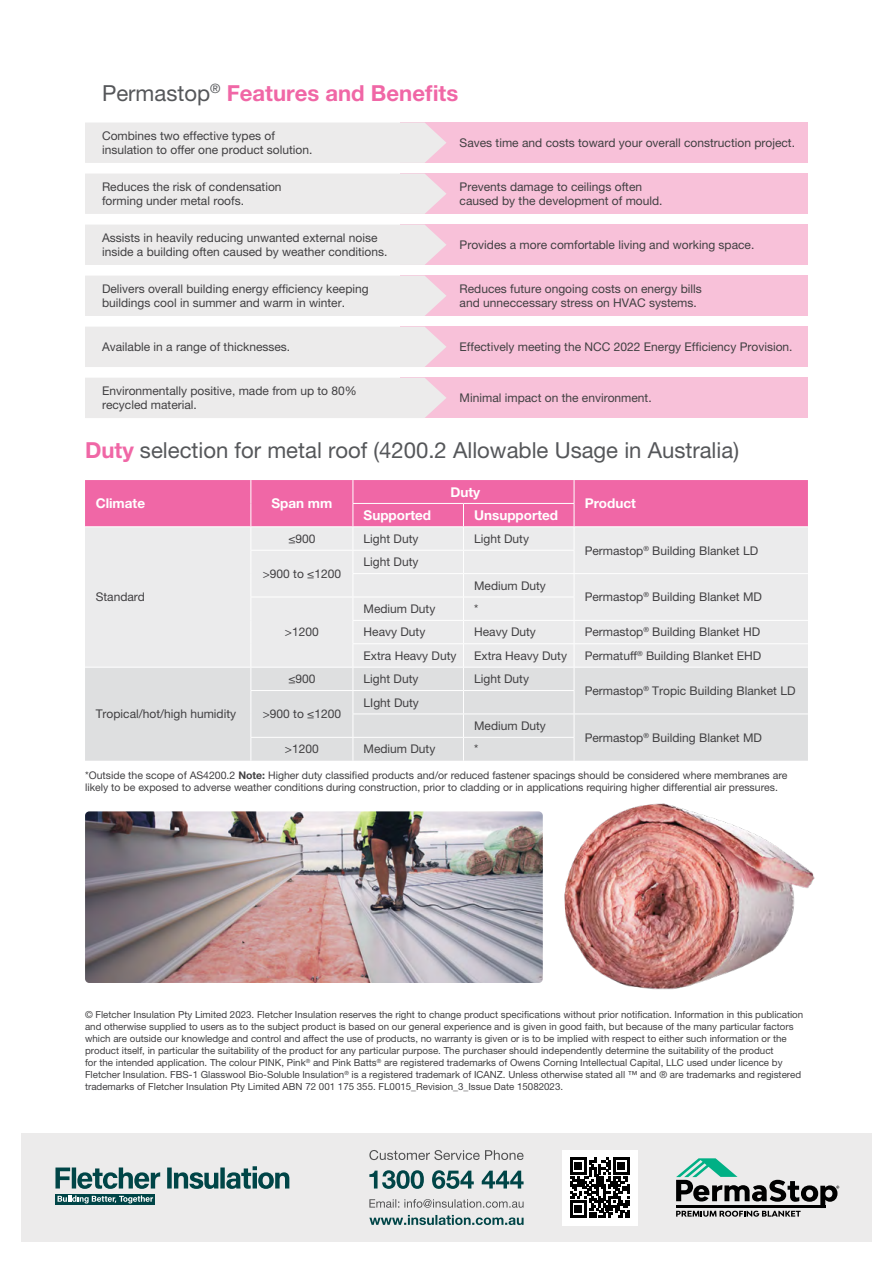
<style>
.page{position:relative;width:893px;height:1263px;background:#fff}
.page>*{position:absolute;margin:0;border:0;box-sizing:border-box;transform-origin:0 0}
.t1{font:22.2px "Helvetica Neue LT Pro";color:#55575a}
.t2{font:700 22.2px "Helvetica Neue LT Pro";color:#f067a6}
.t3{font:700 13.5px "Helvetica Neue LT Pro";color:#fff}
.t4{font:12px/14.2px "Helvetica Neue LT Pro";color:#414042}
.t5{font:10.5px/12px "Helvetica Neue LT Pro";color:#414042}
.t6{font:9.75px/12px "Helvetica Neue LT Pro";color:#414042}
.s1{font-weight:400;color:#55575a}
.s2{font-weight:700;color:#f067a6}
.s3{font-weight:700}
</style>
<div class="page">
<div style="left:400px;top:174px;width:408px;height:40px;background:#f8c1d9"></div>
<div style="left:400px;top:225px;width:408px;height:40px;background:#f8c1d9"></div>
<div style="left:400px;top:276px;width:408px;height:40px;background:#f8c1d9"></div>
<div style="left:400px;top:327px;width:408px;height:40px;background:#f8c1d9"></div>
<div style="left:400px;top:378px;width:408px;height:40px;background:#f8c1d9"></div>
<div style="left:400px;top:122px;width:408px;height:41px;background:#f8c1d9"></div>
<img style="left:85px;top:811px;width:458px;height:172px">
<div style="left:21px;top:1133px;width:851px;height:109px;background:#ecebeb"></div>
<img style="left:564px;top:803px;width:251px;height:187px">
<div style="left:85px;top:174px;width:361px;height:40px;background:#ecebeb"></div>
<div style="left:85px;top:225px;width:361px;height:40px;background:#ecebeb"></div>
<div style="left:85px;top:276px;width:361px;height:40px;background:#ecebeb"></div>
<div style="left:85px;top:327px;width:361px;height:40px;background:#ecebeb"></div>
<div style="left:85px;top:378px;width:361px;height:40px;background:#ecebeb"></div>
<div style="left:85px;top:122px;width:361px;height:41px;background:#ecebeb"></div>
<svg style="left:85px;top:480px;width:723px;height:281px;background:#e8d2dd"></svg>
<hr style="left:353px;top:503px;width:110px;height:1px;background:#fff">
<hr style="left:463px;top:503px;width:111px;height:1px;background:#fff">
<hr style="left:85px;top:526px;width:166px;height:1px;background:#fff">
<hr style="left:251px;top:526px;width:102px;height:1px;background:#fff">
<hr style="left:353px;top:526px;width:110px;height:1px;background:#fff">
<hr style="left:463px;top:526px;width:111px;height:1px;background:#fff">
<hr style="left:574px;top:526px;width:234px;height:1px;background:#fff">
<div style="left:562px;top:1150px;width:75px;height:75px;background:#fff"></div>
<svg style="left:570px;top:1157px;width:60px;height:60px"></svg>
<div style="left:575px;top:1205px;width:7px;height:8px;background:#000"></div>
<svg style="left:369px;top:1150px;width:155px;height:10px"></svg>
<svg style="left:369px;top:1170px;width:155px;height:19px"></svg>
<svg style="left:369px;top:1215px;width:155px;height:10px"></svg>
<svg style="left:369px;top:1199px;width:155px;height:9px"></svg>
<svg style="left:55px;top:1166px;width:234px;height:23px"></svg>
<div style="left:55px;top:1194px;width:100px;height:11px;background:#004547"></div>
<svg style="left:58px;top:1195px;width:95px;height:8px"></svg>
<svg style="left:676px;top:1158px;width:163px;height:59px"></svg>
<hr style="left:676px;top:1205px;width:149px;height:3px;background:#000">
<h1 class="t2" style="left:102px;top:79px;width:358px"><span class="s1">Permastop</span><sup>®</sup> Features and Benefits</h1>
<p class="t4" style="left:102px;top:128px;width:212px">Combines two effective types of insulation to offer one product solution.</p>
<p class="t4" style="left:102px;top:179px;width:181px">Reduces the risk of condensation forming under metal roofs.</p>
<p class="t4" style="left:102px;top:230px;width:287px">Assists in heavily reducing unwanted external noise inside a building often caused by weather conditions.</p>
<p class="t4" style="left:102px;top:281px;width:268px">Delivers overall building energy efficiency keeping buildings cool in summer and warm in winter.</p>
<p class="t4" style="left:102px;top:339px;width:190px">Available in a range of thicknesses.</p>
<p class="t4" style="left:102px;top:383px;width:256px">Environmentally positive, made from up to 80% recycled material.</p>
<p class="t4" style="left:460px;top:135px;width:337px">Saves time and costs toward your overall construction project.</p>
<p class="t4" style="left:460px;top:179px;width:204px">Prevents damage to ceilings often caused by the development of mould.</p>
<p class="t4" style="left:460px;top:237px;width:296px">Provides a more comfortable living and working space.</p>
<p class="t4" style="left:460px;top:281px;width:244px">Reduces future ongoing costs on energy bills and unneccessary stress on HVAC systems.</p>
<p class="t4" style="left:460px;top:339px;width:334px">Effectively meeting the NCC 2022 Energy Efficiency Provision.</p>
<p class="t4" style="left:460px;top:391px;width:194px">Minimal impact on the environment.</p>
<h1 class="t1" style="left:85px;top:437px;width:655px"><span class="s2">Duty</span> selection for metal roof (4200.2 Allowable Usage in Australia)</h1>
<p class="t3" style="left:96px;top:495px;width:51px">Climate</p>
<p class="t3" style="left:271px;top:495px;width:62px">Span mm</p>
<p class="t3" style="left:451px;top:483px;width:31px">Duty</p>
<p class="t3" style="left:364px;top:507px;width:69px">Supported</p>
<p class="t3" style="left:474px;top:507px;width:86px">Unsupported</p>
<p class="t4" style="left:288px;top:531px;width:29px">≤900</p>
<p class="t4" style="left:364px;top:531px;width:56px">Light Duty</p>
<p class="t4" style="left:474px;top:531px;width:56px">Light Duty</p>
<p class="t4" style="left:263px;top:566px;width:80px">&gt;900 to ≤1200</p>
<p class="t4" style="left:364px;top:555px;width:56px">Light Duty</p>
<p class="t3" style="left:585px;top:495px;width:53px">Product</p>
<p class="t4" style="left:585px;top:543px;width:175px">Permastop<sup>®</sup> Building Blanket LD</p>
<p class="t4" style="left:96px;top:590px;width:51px">Standard</p>
<p class="t4" style="left:96px;top:707px;width:142px">Tropical/hot/high humidity</p>
<p class="t4" style="left:285px;top:625px;width:35px">&gt;1200</p>
<p class="t4" style="left:474px;top:578px;width:73px">Medium Duty</p>
<p class="t4" style="left:585px;top:590px;width:179px">Permastop<sup>®</sup> Building Blanket MD</p>
<p class="t4" style="left:364px;top:601px;width:73px">Medium Duty</p>
<p class="t4" style="left:474px;top:601px;width:6px">*</p>
<p class="t4" style="left:364px;top:625px;width:63px">Heavy Duty</p>
<p class="t4" style="left:474px;top:625px;width:63px">Heavy Duty</p>
<p class="t4" style="left:585px;top:625px;width:177px">Permastop<sup>®</sup> Building Blanket HD</p>
<p class="t4" style="left:364px;top:648px;width:94px">Extra Heavy Duty</p>
<p class="t4" style="left:474px;top:648px;width:94px">Extra Heavy Duty</p>
<p class="t4" style="left:585px;top:648px;width:178px">Permatuff<sup>®</sup> Building Blanket EHD</p>
<p class="t4" style="left:288px;top:672px;width:29px">≤900</p>
<p class="t4" style="left:364px;top:672px;width:56px">Light Duty</p>
<p class="t4" style="left:474px;top:672px;width:56px">Light Duty</p>
<p class="t4" style="left:263px;top:707px;width:80px">&gt;900 to ≤1200</p>
<p class="t4" style="left:364px;top:695px;width:57px">LIght Duty</p>
<p class="t4" style="left:474px;top:718px;width:73px">Medium Duty</p>
<p class="t4" style="left:285px;top:742px;width:35px">&gt;1200</p>
<p class="t4" style="left:364px;top:742px;width:73px">Medium Duty</p>
<p class="t4" style="left:474px;top:742px;width:6px">*</p>
<p class="t4" style="left:585px;top:683px;width:212px">Permastop<sup>®</sup> Tropic Building Blanket LD</p>
<p class="t4" style="left:585px;top:730px;width:179px">Permastop<sup>®</sup> Building Blanket MD</p>
<p class="t5" style="left:85px;top:769px;width:704px">*Outside the scope of AS4200.2 <span class="s3">Note:</span> Higher duty classified products and/or reduced fastener spacings should be considered where membranes are likely to be exposed to adverse weather conditions during construction, prior to cladding or in applications requiring higher differential air pressures.</p>
<p class="t6" style="left:85px;top:1008px;width:720px">© Fletcher Insulation Pty Limited 2023. Fletcher Insulation reserves the right to change product specifications without prior notification. Information in this publication and otherwise supplied to users as to the subject product is based on our general experience and is given in good faith, but because of the many particular factors which are outside our knowledge and control and affect the use of products, no warranty is given or is to be implied with respect to either such information or the product itself, in particular the suitability of the product for any particular purpose. The purchaser should independently determine the suitability of the product<br>for the intended application. The colour PINK, Pink<sup>®</sup> and Pink Batts<sup>®</sup> are registered trademarks of Owens Corning Intellectual Capital, LLC used under licence by Fletcher Insulation. FBS-1 Glasswool Bio-Soluble Insulation<sup>®</sup> is a registered trademark of ICANZ. Unless otherwise stated all ™ and ® are trademarks and registered trademarks of Fletcher Insulation Pty Limited ABN 72 001 175 355. FL0015_Revision_3_Issue Date 15082023.</p>
</div>
